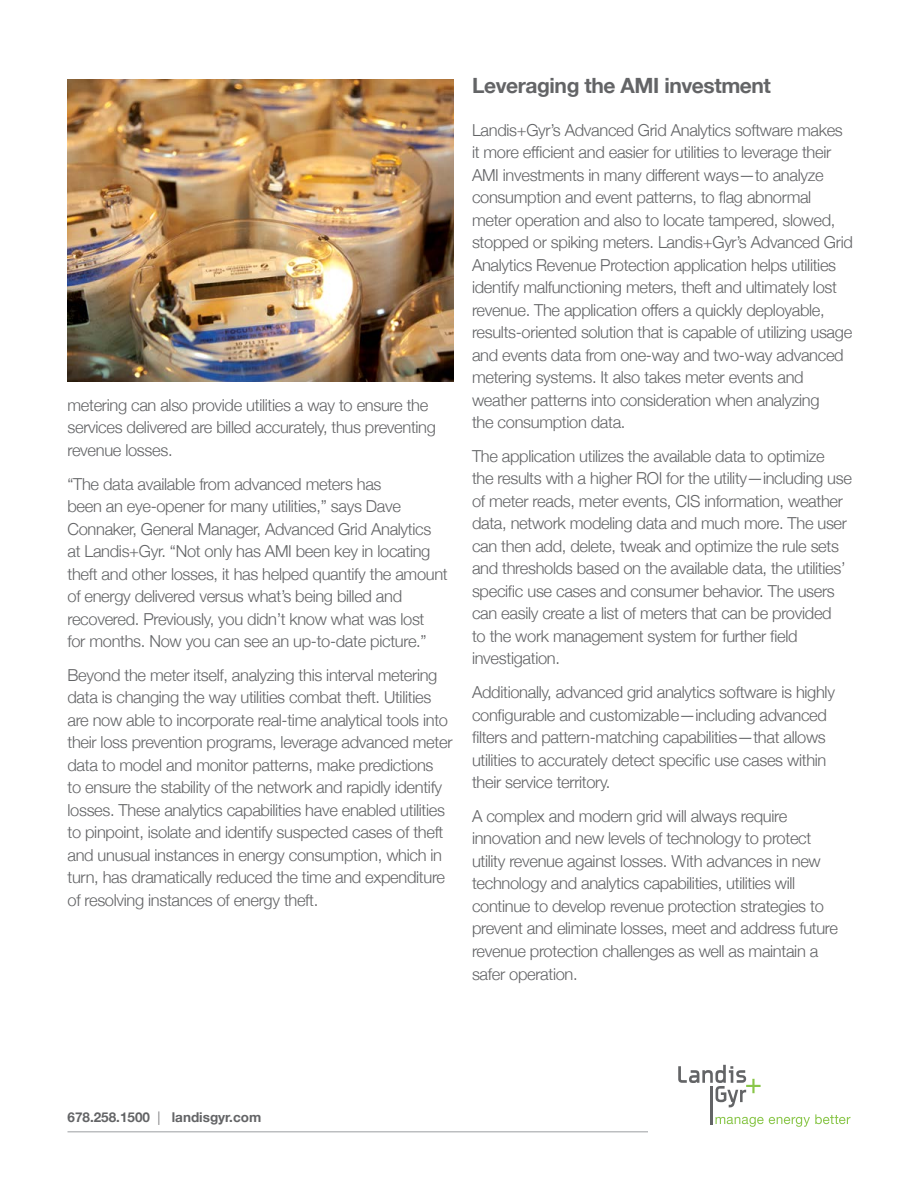
<style>
.page{position:relative;width:918px;height:1188px;background:#fff}
.page>*{position:absolute;margin:0;border:0;box-sizing:border-box;transform-origin:0 0}
.t1{font:700 21px "Helvetica Neue";letter-spacing:-.02em;color:#636466}
.t2{font:300 16.5px/22.5px "Helvetica Neue";letter-spacing:-.02em;color:#636466}
.t3{font:700 13.5px "Helvetica Neue";color:#636466}
.s1{font-weight:300}
</style>
<div class="page">
<hr style="left:68px;top:1131px;width:580px;height:1px;background:#bcbec0">
<svg style="left:716px;top:1114px;width:135px;height:13px"></svg>
<svg style="left:678px;top:1065px;width:83px;height:42px"></svg>
<hr style="left:710px;top:1086px;width:3px;height:38px;background:#636466">
<img style="left:68px;top:79px;width:386px;height:302px">
<p class="t2" style="left:68px;top:393px;width:370px">metering can also provide utilities a way to ensure the services delivered are billed accurately, thus preventing revenue losses.</p>
<p class="t2" style="left:68px;top:472px;width:382px">“The data available from advanced meters has<br>been an eye-opener for many utilities,” says Dave Connaker, General Manager, Advanced Grid Analytics at Landis+Gyr. “Not only has AMI been key in locating theft and other losses, it has helped quantify the amount of energy delivered versus what’s being billed and recovered. Previously, you didn’t know what was lost<br>for months. Now you can see an up-to-date picture.”</p>
<p class="t2" style="left:68px;top:663px;width:387px">Beyond the meter itself, analyzing this interval metering data is changing the way utilities combat theft. Utilities are now able to incorporate real-time analytical tools into their loss prevention programs, leverage advanced meter data to model and monitor patterns, make predictions<br>to ensure the stability of the network and rapidly identify losses. These analytics capabilities have enabled utilities to pinpoint, isolate and identify suspected cases of theft and unusual instances in energy consumption, which in turn, has dramatically reduced the time and expenditure of resolving instances of energy theft.</p>
<p class="t1" style="left:472px;top:69px;width:300px">Leveraging the AMI investment</p>
<p class="t2" style="left:472px;top:118px;width:382px">Landis+Gyr’s Advanced Grid Analytics software makes it more efficient and easier for utilities to leverage their AMI investments in many different ways—to analyze consumption and event patterns, to flag abnormal meter operation and also to locate tampered, slowed, stopped or spiking meters. Landis+Gyr’s Advanced Grid Analytics Revenue Protection application helps utilities identify malfunctioning meters, theft and ultimately lost revenue. The application offers a quickly deployable, results-oriented solution that is capable of utilizing usage and events data from one-way and two-way advanced metering systems. It also takes meter events and weather patterns into consideration when analyzing<br>the consumption data.</p>
<p class="t2" style="left:472px;top:444px;width:381px">The application utilizes the available data to optimize<br>the results with a higher ROI for the utility—including use of meter reads, meter events, CIS information, weather data, network modeling data and much more. The user can then add, delete, tweak and optimize the rule sets and thresholds based on the available data, the utilities’ specific use cases and consumer behavior. The users can easily create a list of meters that can be provided<br>to the work management system for further field investigation.</p>
<p class="t2" style="left:472px;top:680px;width:364px">Additionally, advanced grid analytics software is highly configurable and customizable—including advanced filters and pattern-matching capabilities—that allows utilities to accurately detect specific use cases within their service territory.</p>
<p class="t2" style="left:472px;top:804px;width:368px">A complex and modern grid will always require innovation and new levels of technology to protect utility revenue against losses. With advances in new technology and analytics capabilities, utilities will continue to develop revenue protection strategies to prevent and eliminate losses, meet and address future revenue protection challenges as well as maintain a safer operation.</p>
<p class="t3" style="left:68px;top:1107px;width:195px">678.258.1500 <span class="s1">|</span> landisgyr.com</p>
</div>
